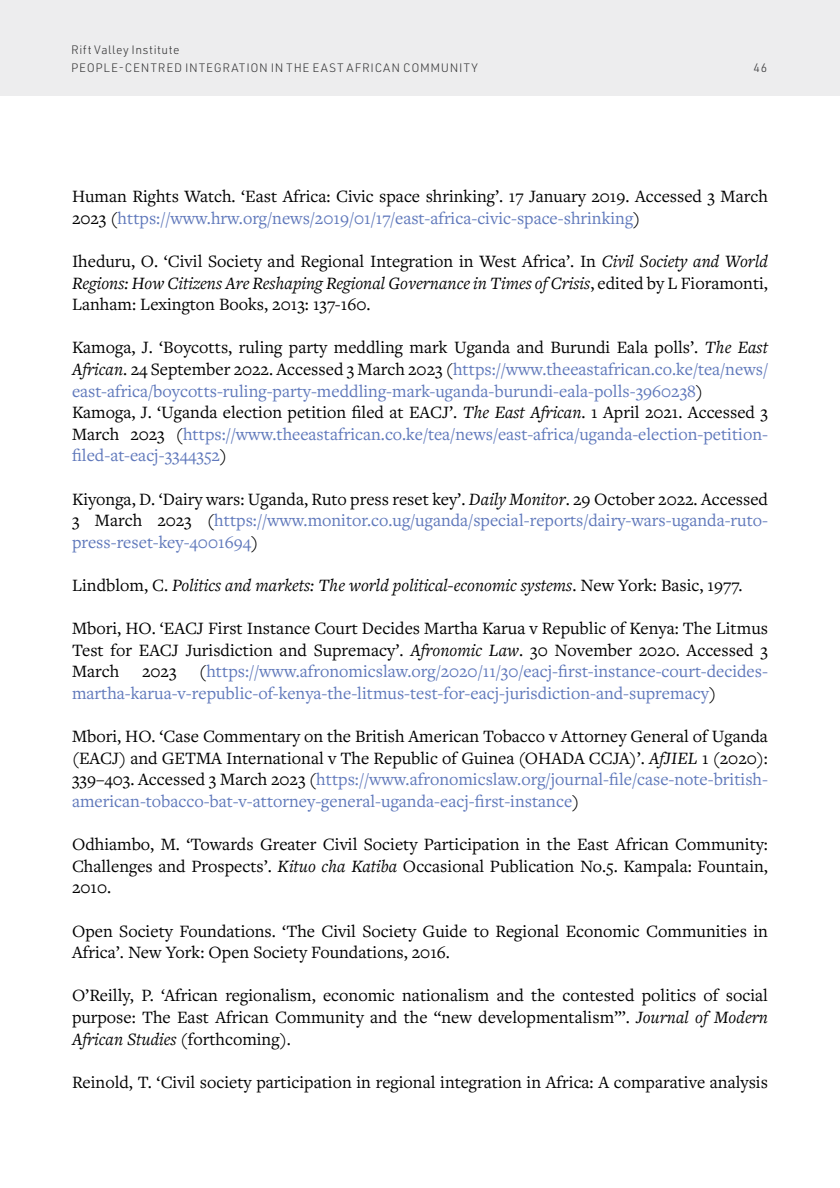
<style>
.page{position:relative;width:840px;height:1188px;background:#fff}
.page>*{position:absolute;margin:0;border:0;box-sizing:border-box;transform-origin:0 0}
.t1{font:18px/21.6px "Freight Text Pro";color:#000;text-align:justify}
.t2{font:18px/21.6px "Freight Text Pro";color:#5f78bb}
.t3{font:italic 18px "Freight Text Pro";color:#000}
.t4{font:300 12px/18px "URWDIN";letter-spacing:.055em;color:#383839}
.s1{color:#5f78bb}
.s2{font-style:italic}
.s3{color:#000}
.s4{font-style:italic;color:#000}
.s5{font-style:normal}
</style>
<div class="page">
<div style="left:0;top:0;width:840px;height:96px;background:#ededee"></div>
<p class="t4" style="left:71px;top:40px;width:408px">Rift Valley Institute<br>PEOPLE-CENTRED INTEGRATION IN THE EAST AFRICAN COMMUNITY</p>
<p class="t4" style="left:754px;top:58px;width:15px">46</p>
<p class="t1" style="left:72px;top:185px;width:698px">Human Rights Watch. ‘East Africa: Civic space shrinking’. 17 January 2019. Accessed 3 March<br>2023 (<span class="s1">https://www.hrw.org/news/2019/01/17/east-africa-civic-space-shrinking</span>)</p>
<p class="t1" style="left:72px;top:250px;width:698px">Iheduru, O. ‘Civil Society and Regional Integration in West Africa’. In <span class="s2">Civil Society and World Regions: How Citizens Are Reshaping Regional Governance in Times of Crisis</span>, edited by L Fioramonti, Lanham: Lexington Books, 2013: 137-160.</p>
<p class="t2" style="left:72px;top:336px;width:698px"><span class="s3">Kamoga, J. ‘Boycotts, ruling party meddling mark Uganda and Burundi Eala polls’.</span> <span class="s4">The East African</span><span class="s3">. 24 September 2022. Accessed 3 March 2023 (</span>https://www.theeastafrican.co.ke/tea/news/ east-africa/boycotts-ruling-party-meddling-mark-uganda-burundi-eala-polls-3960238<span class="s3">)<br>Kamoga, J. ‘Uganda election petition filed at EACJ’.</span> <span class="s4">The East African</span><span class="s3">. 1 April 2021. Accessed 3<br>March 2023 (</span>https://www.theeastafrican.co.ke/tea/news/east-africa/uganda-election-petition&shy;filed-at-eacj-3344352<span class="s3">)</span></p>
<p class="t2" style="left:72px;top:487px;width:698px;text-align:justify"><span class="s3">Kiyonga, D. ‘Dairy wars: Uganda, Ruto press reset key’.</span> <span class="s4">Daily Monitor</span><span class="s3">. 29 October 2022. Accessed 3 March 2023 (</span>https://www.monitor.co.ug/uganda/special-reports/dairy-wars-uganda-ruto&shy;press-reset-key-4001694<span class="s3">)</span></p>
<p class="t3" style="left:72px;top:573px;width:672px"><span class="s5">Lindblom, C.</span> Politics and markets: The world political-economic systems<span class="s5">. New York: Basic, 1977.</span></p>
<p class="t1" style="left:72px;top:617px;width:698px">Mbori, HO. ‘EACJ First Instance Court Decides Martha Karua v Republic of Kenya: The Litmus Test for EACJ Jurisdiction and Supremacy’. <span class="s2">Afronomic Law</span>. 30 November 2020. Accessed 3<br>March</p>
<p class="t2" style="left:72px;top:660px;width:698px;text-indent:127px"><span class="s3">(</span>https://www.afronomicslaw.org/2020/11/30/eacj-first-instance-court-decides&shy;martha-karua-v-republic-of-kenya-the-litmus-test-for-eacj-jurisdiction-and-supremacy<span class="s3">)</span></p>
<p class="t1" style="left:72px;top:725px;width:698px">Mbori, HO. ‘Case Commentary on the British American Tobacco v Attorney General of Uganda (EACJ) and GETMA International v The Republic of Guinea (OHADA CCJA)’. <span class="s2">AfJIEL</span> 1 (2020):<br>339–403. Accessed 3 March 2023 (<span class="s1">https://www.afronomicslaw.org/journal-file/case-note-british&shy;american-tobacco-bat-v-attorney-general-uganda-eacj-first-instance</span>)</p>
<p class="t1" style="left:72px;top:833px;width:698px">Odhiambo, M. ‘Towards Greater Civil Society Participation in the East African Community:<br>Challenges and Prospects’. <span class="s2">Kituo cha Katiba</span> Occasional Publication No.5. Kampala: Fountain, 2010.</p>
<p class="t1" style="left:72px;top:919px;width:698px">Open Society Foundations. ‘The Civil Society Guide to Regional Economic Communities in<br>Africa’. New York: Open Society Foundations, 2016.</p>
<p class="t1" style="left:72px;top:984px;width:698px">O’Reilly, P. ‘African regionalism, economic nationalism and the contested politics of social purpose: The East African Community and the “new developmentalism”’. <span class="s2">Journal of Modern African Studies</span> (forthcoming).</p>
<p class="t1" style="left:72px;top:1071px;width:697px">Reinold, T. ‘Civil society participation in regional integration in Africa: A comparative analysis</p>
<p class="t1" style="left:142px;top:660px;width:36px">2023</p>
</div>
